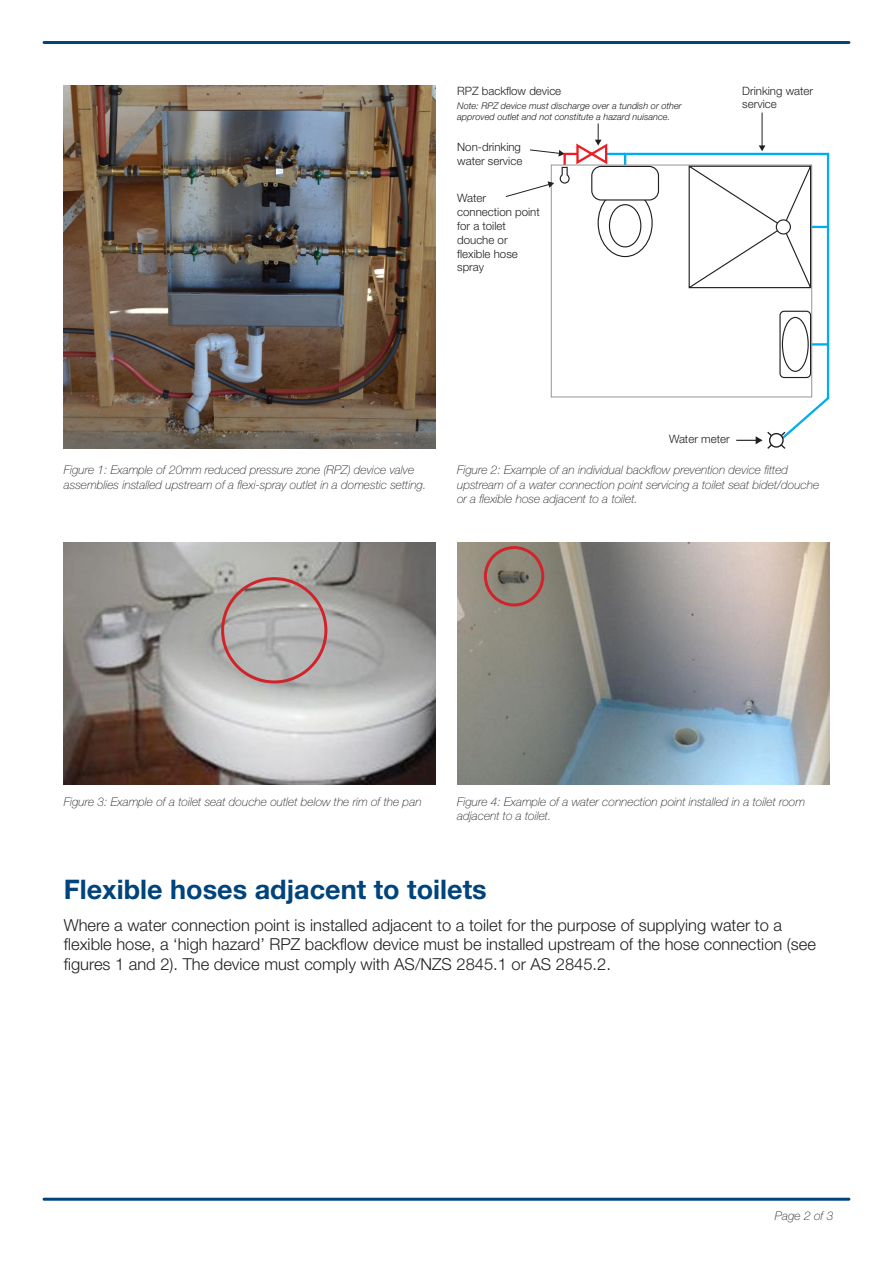
<style>
.page{position:relative;width:893px;height:1263px;background:#fff}
.page>*{position:absolute;margin:0;border:0;box-sizing:border-box;transform-origin:0 0}
.FS_-_Subheading_1{font:700 27px "Helvetica Neue LT Std";color:#00447b}
.FS_-_Body_copy{font:300 16.5px/19.5px "Helvetica Neue LT Std";color:#231f20}
.FS_-_Caption{font:italic 100 12px/14.4px "Helvetica Neue LT Std";color:#231f20}
.t1{font:300 11.55px/13.8px "Helvetica Neue LT Std";color:#231f20}
.t2{font:italic 300 9.15px/10.9px "Helvetica Neue LT Std";color:#231f20}
</style>
<div class="page">
<hr style="left:44px;top:1198px;width:805px;height:3px;background:#00447b">
<hr style="left:44px;top:41px;width:805px;height:3px;background:#00447b">
<img style="left:64px;top:542px;width:372px;height:242px">
<div style="left:221px;top:577px;width:106px;height:106px;border:3px solid #d1232a;border-radius:50%"></div>
<img style="left:457px;top:542px;width:372px;height:242px">
<div style="left:484px;top:546px;width:60px;height:60px;border:3px solid #d1232a;border-radius:50%"></div>
<svg style="left:623px;top:152px;width:206px;height:284px"></svg>
<div style="left:551px;top:165px;width:261px;height:232px;background:#fff;border:1px solid #939598"></div>
<div style="left:598px;top:189px;width:55px;height:68px;border:1px solid #231f20;border-radius:50%"></div>
<div style="left:609px;top:204px;width:32px;height:43px;border:1px solid #231f20;border-radius:50%"></div>
<div style="left:592px;top:166px;width:66px;height:34px;background:#fff;border-radius:9px"></div>
<div style="left:591px;top:166px;width:68px;height:35px;border:1px solid #231f20;border-radius:9px"></div>
<div style="left:779px;top:311px;width:32px;height:67px;border:1px solid #231f20;border-radius:4px"></div>
<div style="left:782px;top:317px;width:27px;height:55px;border:1px solid #231f20;border-radius:50%"></div>
<svg style="left:688px;top:165px;width:124px;height:124px"></svg>
<div style="left:776px;top:220px;width:14px;height:14px;background:#fff;border-radius:50%"></div>
<div style="left:776px;top:219px;width:15px;height:16px;border:1px solid #231f20;border-radius:50%"></div>
<hr style="left:601px;top:153px;width:24px;height:2px;background:#00aeef">
<svg style="left:736px;top:430px;width:51px;height:19px"></svg>
<hr style="left:762px;top:113px;width:1px;height:33px;background:#231f20">
<svg style="left:759px;top:145px;width:6px;height:6px"></svg>
<svg style="left:505px;top:123px;width:103px;height:75px"></svg>
<img style="left:64px;top:85px;width:372px;height:364px">
<p class="t1" style="left:457px;top:83px;width:106px">RPZ back ow device</p>
<p class="t2" style="left:457px;top:100px;width:226px">Note: RPZ device must discharge over a tundish or other approved outlet and not constitute a hazard nuisance.</p>
<p class="t1" style="left:457px;top:140px;width:67px">Non-drinking water service</p>
<p class="t1" style="left:457px;top:191px;width:30px">Water</p>
<p class="t1" style="left:457px;top:205px;width:84px">connection point</p>
<p class="t1" style="left:457px;top:219px;width:50px">for a toilet</p>
<p class="t1" style="left:457px;top:233px;width:52px">douche or</p>
<p class="t1" style="left:462px;top:246px;width:57px">exible hose</p>
<p class="t1" style="left:457px;top:260px;width:29px">spray</p>
<p class="t1" style="left:742px;top:83px;width:72px">Drinking water service</p>
<p class="FS_-_Caption" style="left:64px;top:463px;width:364px">Figure 1: Example of 20mm reduced pressure zone (RPZ) device valve assemblies installed upstream of a flexi-spray outlet in a domestic setting.</p>
<p class="t1" style="left:669px;top:432px;width:62px">Water meter</p>
<p class="FS_-_Caption" style="left:457px;top:463px;width:364px">Figure 2: Example of an individual backflow prevention device fitted upstream of a water connection point servicing a toilet seat bidet/douche or a flexible hose adjacent to a toilet.</p>
<p class="FS_-_Caption" style="left:64px;top:794px;width:359px">Figure 3: Example of a toilet seat douche outlet below the rim of the pan</p>
<p class="FS_-_Caption" style="left:457px;top:794px;width:349px">Figure 4: Example of a water connection point installed in a toilet room adjacent to a toilet.</p>
<p class="FS_-_Subheading_1" style="left:64px;top:872px;width:424px">Flexible hoses adjacent to toilets</p>
<p class="FS_-_Body_copy" style="left:64px;top:915px;width:754px">Where a water connection point is installed adjacent to a toilet for the purpose of supplying water to a flexible hose, a ‘high hazard’ RPZ backflow device must be installed upstream of the hose connection (see figures 1 and 2). The device must comply with AS/NZS 2845.1 or AS 2845.2.</p>
<p class="FS_-_Caption" style="left:775px;top:1209px;width:60px">Page 2 of 3</p>
</div>
